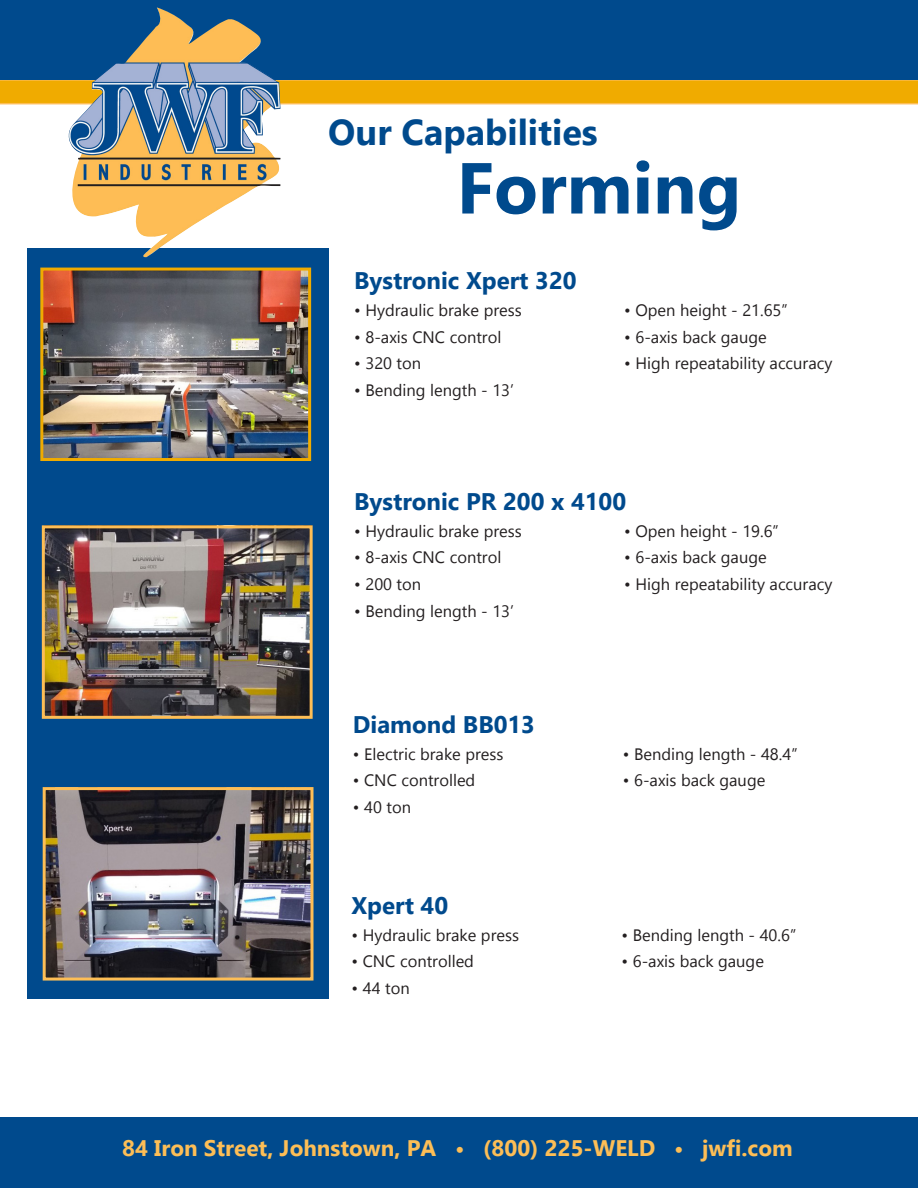
<style>
.page{position:relative;width:918px;height:1188px;background:#fff}
.page>*{position:absolute;margin:0;border:0;box-sizing:border-box;transform-origin:0 0}
.t1{font:700 72px "Gadugi";color:#004a8d}
.t2{font:700 36px "Gadugi";color:#004a8d}
.t3{font:700 24px "Gadugi";color:#004a8d}
.t4{font:700 22.5px "Gadugi";color:#fdbe56}
.t5{font:16.5px "Gadugi";color:#231f20}
</style>
<div class="page">
<div style="left:27px;top:248px;width:301px;height:751px;background:#004a8d"></div>
<svg style="left:0;top:80px;width:918px;height:24px;background:#f0ac06"></svg>
<div style="left:0;top:0;width:918px;height:80px;background:#004a8d"></div>
<img style="left:44px;top:272px;width:263px;height:185px">
<div style="left:40px;top:268px;width:271px;height:193px;border:3px solid #f0ab00"></div>
<img style="left:46px;top:529px;width:263px;height:186px">
<div style="left:42px;top:525px;width:271px;height:194px;border:3px solid #fdbe56"></div>
<img style="left:47px;top:791px;width:263px;height:186px">
<div style="left:43px;top:787px;width:271px;height:194px;border:3px solid #fdbe56"></div>
<img style="left:64px;top:8px;width:217px;height:249px">
<div style="left:0;top:1118px;width:918px;height:70px;background:#004a8d"></div>
<p class="t2" style="left:328px;top:111px;width:271px">Our Capabilities</p>
<p class="t1" style="left:457px;top:145px;width:286px">Forming</p>
<p class="t3" style="left:354px;top:266px;width:224px">Bystronic Xpert 320</p>
<p class="t5" style="left:354px;top:300px;width:169px">• Hydraulic brake press</p>
<p class="t5" style="left:624px;top:300px;width:165px">• Open height - 21.65”</p>
<p class="t5" style="left:354px;top:327px;width:149px">• 8-axis CNC control</p>
<p class="t5" style="left:624px;top:327px;width:144px">• 6-axis back gauge</p>
<p class="t5" style="left:354px;top:353px;width:69px">• 320 ton</p>
<p class="t5" style="left:624px;top:353px;width:210px">• High repeatability accuracy</p>
<p class="t5" style="left:354px;top:380px;width:161px">• Bending length - 13’</p>
<p class="t3" style="left:354px;top:487px;width:274px">Bystronic PR 200 x 4100</p>
<p class="t5" style="left:354px;top:521px;width:169px">• Hydraulic brake press</p>
<p class="t5" style="left:624px;top:521px;width:156px">• Open height - 19.6”</p>
<p class="t5" style="left:354px;top:548px;width:149px">• 8-axis CNC control</p>
<p class="t5" style="left:624px;top:548px;width:144px">• 6-axis back gauge</p>
<p class="t5" style="left:354px;top:574px;width:69px">• 200 ton</p>
<p class="t5" style="left:624px;top:574px;width:210px">• High repeatability accuracy</p>
<p class="t5" style="left:354px;top:601px;width:161px">• Bending length - 13’</p>
<p class="t3" style="left:353px;top:710px;width:184px">Diamond BB013</p>
<p class="t5" style="left:353px;top:744px;width:152px">• Electric brake press</p>
<p class="t5" style="left:623px;top:744px;width:176px">• Bending length - 48.4”</p>
<p class="t5" style="left:353px;top:771px;width:124px">• CNC controlled</p>
<p class="t5" style="left:623px;top:771px;width:144px">• 6-axis back gauge</p>
<p class="t5" style="left:353px;top:797px;width:60px">• 40 ton</p>
<p class="t3" style="left:352px;top:891px;width:98px">Xpert 40</p>
<p class="t5" style="left:352px;top:925px;width:169px">• Hydraulic brake press</p>
<p class="t5" style="left:622px;top:925px;width:176px">• Bending length - 40.6”</p>
<p class="t5" style="left:352px;top:952px;width:124px">• CNC controlled</p>
<p class="t5" style="left:622px;top:952px;width:144px">• 6-axis back gauge</p>
<p class="t5" style="left:352px;top:978px;width:60px">• 44 ton</p>
<h3 class="t4" style="left:122px;top:1134px;width:672px">84 Iron Street, Johnstown, PA • (800) 225-WELD • jwfi.com</h3>
</div>
